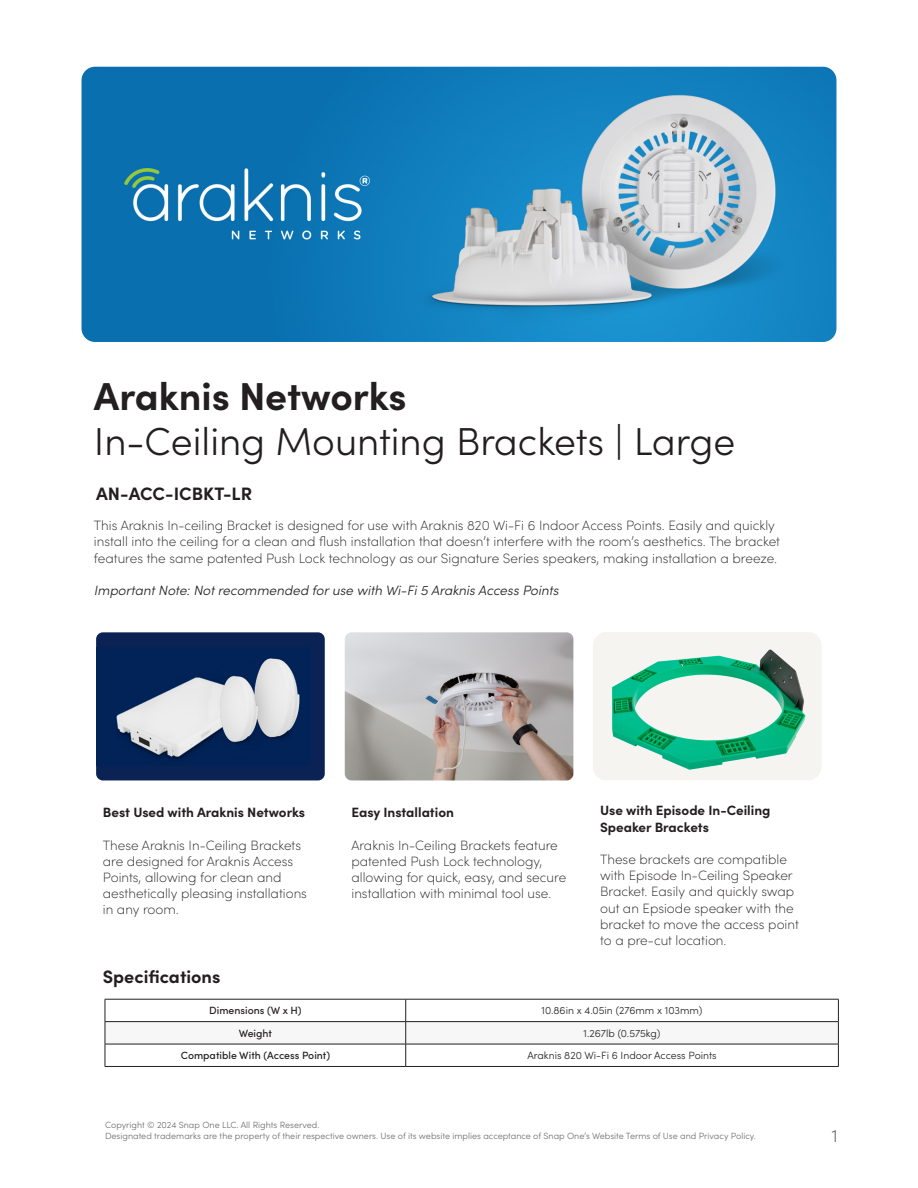
<style>
.page{position:relative;width:918px;height:1188px;background:#fff}
.page>*{position:absolute;margin:0;border:0;box-sizing:border-box;transform-origin:0 0}
.t1{font:300 39px "Sofia Pro";color:#231f20}
.t2{font:700 39px "Sofia Pro";color:#231f20}
.t3{font:700 18px "Sofia Pro";color:#231f20}
.t4{font:300 18px "Sofia Pro";color:#6c6d70}
.t5{font:200 13.5px/16.2px "Sofia Pro";color:#231f20}
.t6{font:700 13.5px/16.2px "Sofia Pro";color:#231f20}
.t7{font:italic 300 13.5px "Sofia Pro";color:#231f20}
.t8{font:300 10.5px "Sofia Pro";color:#231f20}
.t9{font:500 10.5px "Sofia Pro";color:#231f20}
.t10{font:300 9px "Sofia Pro";color:#6c6d70}
</style>
<div class="page">
<img style="left:82px;top:67px;width:754px;height:275px">
<div style="left:96px;top:632px;width:229px;height:148px;background:#0a2254;border-radius:7px"></div>
<img style="left:116px;top:658px;width:184px;height:101px">
<img style="left:345px;top:632px;width:228px;height:148px">
<svg style="left:593px;top:632px;width:229px;height:148px;fill:#f5f4f1"></svg>
<hr style="left:105px;top:1066px;width:301px;height:1px;background:#231f20">
<hr style="left:406px;top:1066px;width:433px;height:1px;background:#231f20">
<svg style="left:105px;top:999px;width:734px;height:67px"></svg>
<p class="t2" style="left:94px;top:367px;width:314px">Araknis Networks</p>
<p class="t1" style="left:94px;top:414px;width:643px">In-Ceiling Mounting Brackets | Large</p>
<p class="t3" style="left:96px;top:480px;width:158px">AN-ACC-ICBKT-LR</p>
<p class="t5" style="left:94px;top:517px;width:688px">This Araknis In-ceiling Bracket is designed for use with Araknis 820 Wi-Fi 6 Indoor Access Points. Easily and quickly install into the ceiling for a clean and flush installation that doesn’t interfere with the room’s aesthetics. The bracket features the same patented Push Lock technology as our Signature Series speakers, making installation a breeze.</p>
<p class="t7" style="left:94px;top:581px;width:466px">Important Note: Not recommended for use with Wi-Fi 5 Araknis Access Points</p>
<p class="t6" style="left:103px;top:803px;width:204px">Best Used with Araknis Networks</p>
<p class="t5" style="left:103px;top:836px;width:206px">These Araknis In-Ceiling Brackets are designed for Araknis Access<br>Points, allowing for clean and aesthetically pleasing installations in any room.</p>
<p class="t3" style="left:103px;top:963px;width:119px">Specifications</p>
<p class="t6" style="left:351px;top:803px;width:104px">Easy Installation</p>
<p class="t5" style="left:351px;top:836px;width:216px">Araknis In-Ceiling Brackets feature patented Push Lock technology, allowing for quick, easy, and secure installation with minimal tool use.</p>
<p class="t6" style="left:600px;top:802px;width:172px">Use with Episode In-Ceiling<br>Speaker Brackets</p>
<p class="t5" style="left:600px;top:850px;width:200px">These brackets are compatible with Episode In-Ceiling Speaker<br>Bracket. Easily and quickly swap out an Epsiode speaker with the bracket to move the access point to a pre-cut location.</p>
<p class="t9" style="left:209px;top:1003px;width:94px">Dimensions (W x H)</p>
<p class="t8" style="left:542px;top:1003px;width:162px">10.86in x 4.05in (276mm x 103mm)</p>
<p class="t9" style="left:239px;top:1025px;width:35px">Weight</p>
<p class="t8" style="left:584px;top:1025px;width:78px">1.267lb (0.575kg)</p>
<p class="t9" style="left:181px;top:1048px;width:151px">Compatible With (Access Point)</p>
<p class="t8" style="left:527px;top:1048px;width:191px">Araknis 820 Wi-Fi 6 Indoor Access Points</p>
<p class="t10" style="left:105px;top:1118px;width:216px">Copyright © 2024 Snap One LLC. All Rights Reserved.</p>
<p class="t10" style="left:105px;top:1129px;width:652px">Designated trademarks are the property of their respective owners. Use of its website implies acceptance of Snap One’s Website Terms of Use and Privacy Policy.</p>
<h2 class="t4" style="left:832px;top:1123px;width:8px">1</h2>
</div>
